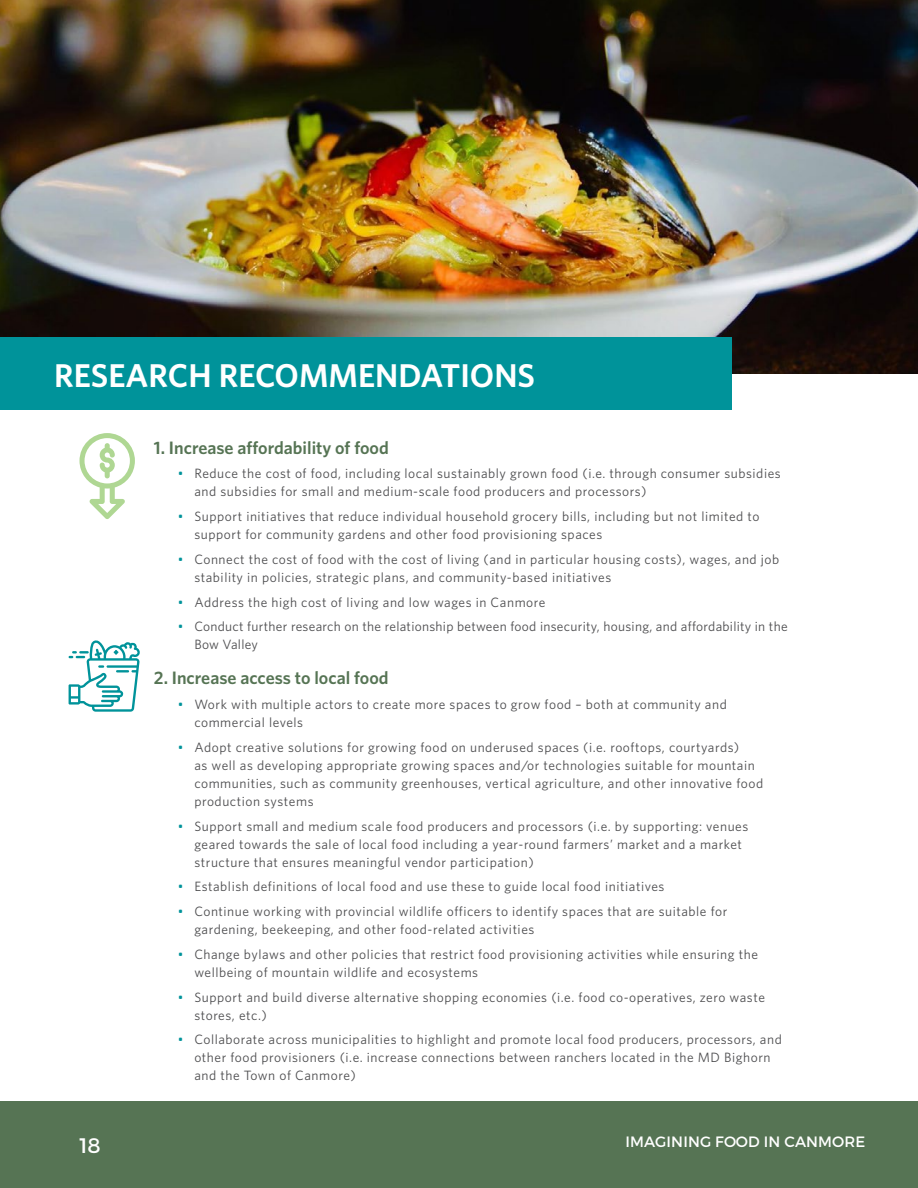
<style>
.page{position:relative;width:918px;height:1188px;background:#fff}
.page>*{position:absolute;margin:0;border:0;box-sizing:border-box;transform-origin:0 0}
.t1{font:600 33px "Whitney";color:#fff}
.t2{font:21px "Montserrat";color:#fff}
.t3{font:600 18px "Whitney";color:#567454}
.t4{font:15px "Montserrat";letter-spacing:.01em;color:#fff}
.t5{font:13.5px/18px "Whitney";letter-spacing:.04em;color:#4d4d4f}
.t6{font:13.5px/18px "Whitney";letter-spacing:.02em;color:#4d4d4f}
.s1{color:#00939a}
</style>
<div class="page">
<div style="left:0;top:1102px;width:918px;height:86px;background:#567454"></div>
<img style="left:0;top:0;width:918px;height:374px">
<div style="left:0;top:337px;width:731px;height:73px;background:#00939a"></div>
<svg style="left:69px;top:640px;width:71px;height:72px"></svg>
<svg style="left:79px;top:433px;width:56px;height:86px"></svg>
<h1 class="t1" style="left:54px;top:355px;width:482px">RESEARCH RECOMMENDATIONS</h1>
<h3 class="t3" style="left:154px;top:436px;width:236px">1. Increase affordability of food</h3>
<p class="t5" style="left:194px;top:464px;width:588px;text-indent:-16px"><span class="s1">•</span> Reduce the cost of food, including local sustainably grown food (i.e. through consumer subsidies and subsidies for small and medium-scale food producers and processors)</p>
<p class="t5" style="left:194px;top:507px;width:567px;text-indent:-16px"><span class="s1">•</span> Support initiatives that reduce individual household grocery bills, including but not limited to support for community gardens and other food provisioning spaces</p>
<p class="t5" style="left:194px;top:550px;width:586px;text-indent:-16px"><span class="s1">•</span> Connect the cost of food with the cost of living (and in particular housing costs), wages, and job stability in policies, strategic plans, and community-based initiatives</p>
<p class="t5" style="left:178px;top:593px;width:369px"><span class="s1">•</span> Address the high cost of living and low wages in Canmore</p>
<p class="t6" style="left:194px;top:617px;width:595px;text-indent:-16px"><span class="s1">•</span> Conduct further research on the relationship between food insecurity, housing, and affordability in the<br>Bow Valley</p>
<h3 class="t3" style="left:154px;top:667px;width:236px">2. Increase access to local food</h3>
<p class="t5" style="left:194px;top:695px;width:534px;text-indent:-16px"><span class="s1">•</span> Work with multiple actors to create more spaces to grow food – both at community and commercial levels</p>
<p class="t5" style="left:194px;top:738px;width:570px;text-indent:-16px"><span class="s1">•</span> Adopt creative solutions for growing food on underused spaces (i.e. rooftops, courtyards)<br>as well as developing appropriate growing spaces and/or technologies suitable for mountain communities, such as community greenhouses, vertical agriculture, and other innovative food production systems</p>
<p class="t5" style="left:194px;top:817px;width:556px;text-indent:-16px"><span class="s1">•</span> Support small and medium scale food producers and processors (i.e. by supporting: venues geared towards the sale of local food including a year-round farmers’ market and a market structure that ensures meaningful vendor participation)</p>
<p class="t5" style="left:178px;top:877px;width:488px"><span class="s1">•</span> Establish definitions of local food and use these to guide local food initiatives</p>
<p class="t5" style="left:194px;top:902px;width:535px;text-indent:-16px"><span class="s1">•</span> Continue working with provincial wildlife officers to identify spaces that are suitable for gardening, beekeeping, and other food-related activities</p>
<p class="t5" style="left:194px;top:945px;width:565px;text-indent:-16px"><span class="s1">•</span> Change bylaws and other policies that restrict food provisioning activities while ensuring the wellbeing of mountain wildlife and ecosystems</p>
<p class="t5" style="left:194px;top:988px;width:572px;text-indent:-16px"><span class="s1">•</span> Support and build diverse alternative shopping economies (i.e. food co-operatives, zero waste stores, etc.)</p>
<p class="t5" style="left:194px;top:1030px;width:589px;text-indent:-16px"><span class="s1">•</span> Collaborate across municipalities to highlight and promote local food producers, processors, and other food provisioners (i.e. increase connections between ranchers located in the MD Bighorn and the Town of Canmore)</p>
<h2 class="t2" style="left:80px;top:1132px;width:23px">18</h2>
<p class="t4" style="left:626px;top:1132px;width:241px">IMAGINING FOOD IN CANMORE</p>
</div>
